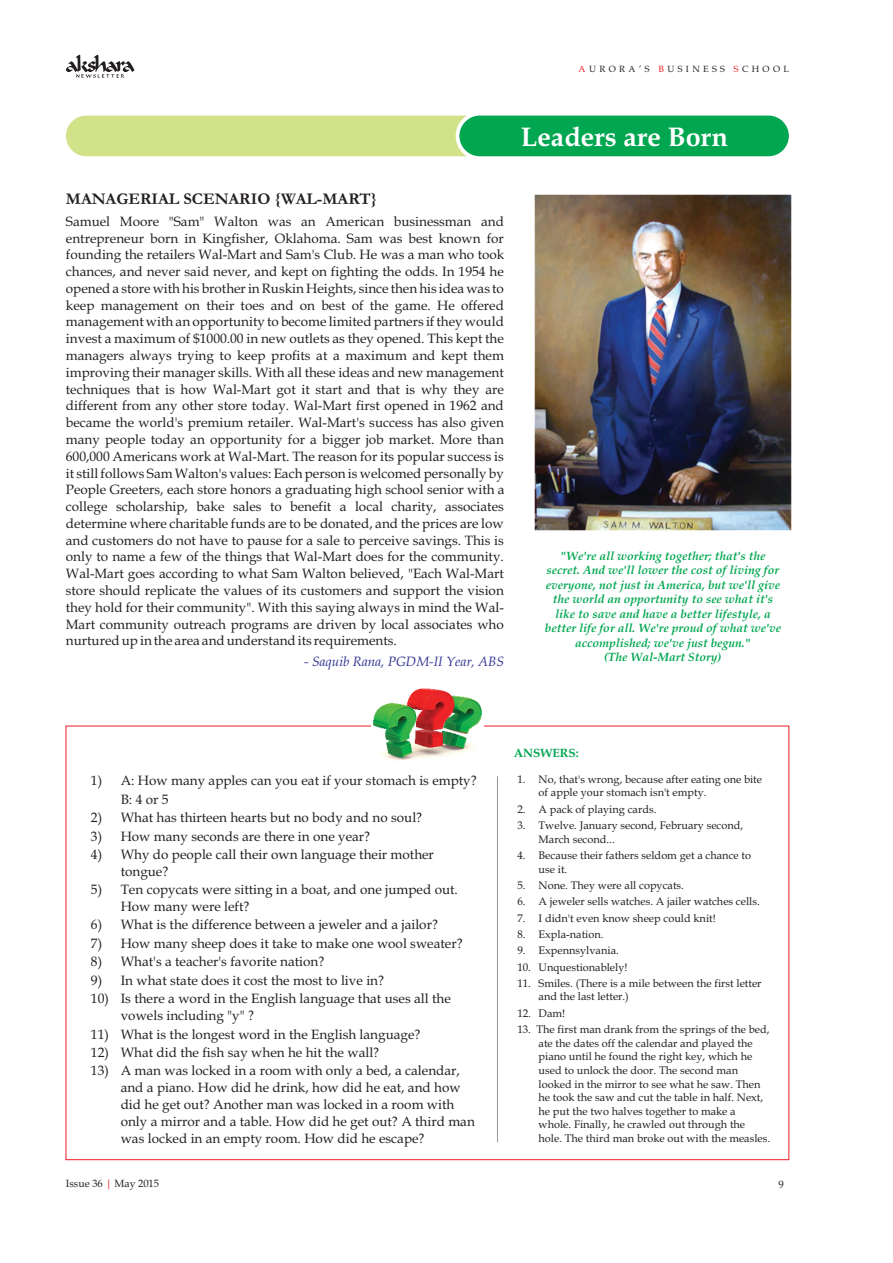
<style>
.page{position:relative;width:893px;height:1263px;background:#fff}
.page>*{position:absolute;margin:0;border:0;box-sizing:border-box;transform-origin:0 0}
.t1{font:700 27px "Book Antiqua";color:#fff}
.t2{font:700 16.5px "Garamond";color:#231f20}
.t3{font:13.5px/16.8px "Book Antiqua";color:#231f20}
.t4{font:italic 13.5px "Book Antiqua";color:#2e3092}
.t5{font:italic 700 12px/14.4px "Book Antiqua";color:#00a650;text-align:center}
.t6{font:700 12px "Book Antiqua";color:#00a650}
.t7{font:10.95px/13.6px "Book Antiqua";color:#231f20}
.t8{font:10.5px "Book Antiqua";color:#231f20}
.t9{font:9px "Book Antiqua";letter-spacing:.375em;color:#231f20}
.s1{color:#ed1c24}
</style>
<div class="page">
<div style="left:66px;top:116px;width:444px;height:40px;background:#d2e288;border-radius:20px"></div>
<div style="left:456px;top:112px;width:337px;height:48px;border:7px solid #fff;border-radius:20px"></div>
<div style="left:459px;top:116px;width:330px;height:40px;background:#00a650;border-radius:20px"></div>
<svg style="left:66px;top:55px;width:69px;height:23px"></svg>
<img style="left:535px;top:194px;width:256px;height:337px">
<img style="left:373px;top:688px;width:109px;height:72px">
<hr style="left:497px;top:776px;width:1px;height:366px;background:#949698">
<p class="t9" style="left:579px;top:65px;width:212px"><span class="s1">A</span>URORA’S <span class="s1">B</span>USINESS <span class="s1">S</span>CHOOL</p>
<h1 class="t1" style="left:521px;top:126px;width:209px">Leaders are Born</h1>
<p class="t2" style="left:66px;top:193px;width:313px">MANAGERIAL SCENARIO {WAL-MART}</p>
<p class="t3" style="left:66px;top:214px;width:440px;text-align:justify">Samuel Moore "Sam" Walton was an American businessman and entrepreneur born in Kingfisher, Oklahoma. Sam was best known for founding the retailers Wal-Mart and Sam's Club. He was a man who took chances, and never said never, and kept on fighting the odds. In 1954 he opened a store with his brother in Ruskin Heights, since then his idea was to keep management on their toes and on best of the game. He offered management with an opportunity to become limited partners if they would invest a maximum of $1000.00 in new outlets as they opened. This kept the managers always trying to keep profits at a maximum and kept them improving their manager skills. With all these ideas and new management techniques that is how Wal-Mart got it start and that is why they are different from any other store today. Wal-Mart first opened in 1962 and became the world's premium retailer. Wal-Mart's success has also given many people today an opportunity for a bigger job market. More than 600,000 Americans work at Wal-Mart. The reason for its popular success is it still follows Sam Walton's values: Each person is welcomed personally by People Greeters, each store honors a graduating high school senior with a college scholarship, bake sales to benefit a local charity, associates determine where charitable funds are to be donated, and the prices are low and customers do not have to pause for a sale to perceive savings. This is only to name a few of the things that Wal-Mart does for the community.<br>Wal-Mart goes according to what Sam Walton believed, "Each Wal-Mart store should replicate the values of its customers and support the vision they hold for their community". With this saying always in mind the Wal-Mart community outreach programs are driven by local associates who nurtured up in the area and understand its requirements.</p>
<p class="t4" style="left:304px;top:656px;width:201px">- Saquib Rana, PGDM-II Year, ABS</p>
<p class="t5" style="left:545px;top:550px;width:238px">"We're all working together; that's the secret. And we'll lower the cost of living for everyone, not just in America, but we'll give the world an opportunity to see what it's like to save and have a better lifestyle, a better life for all. We're proud of what we've accomplished; we've just begun."<br>(The Wal-Mart Story)</p>
<p class="t3" style="left:121px;top:773px;width:358px;line-height:18.5px;text-indent:-30px">1) A: How many apples can you eat if your stomach is empty?<br>B: 4 or 5</p>
<p class="t3" style="left:91px;top:811px;width:333px">2) What has thirteen hearts but no body and no soul?</p>
<p class="t3" style="left:91px;top:829px;width:281px">3) How many seconds are there in one year?</p>
<p class="t3" style="left:121px;top:847px;width:315px;text-indent:-30px">4) Why do people call their own language their mother tongue?</p>
<p class="t3" style="left:121px;top:883px;width:339px;text-indent:-30px">5) Ten copycats were sitting in a boat, and one jumped out.<br>How many were left?</p>
<p class="t3" style="left:91px;top:918px;width:349px">6) What is the difference between a jeweler and a jailor?</p>
<p class="t3" style="left:91px;top:936px;width:373px">7) How many sheep does it take to make one wool sweater?</p>
<p class="t3" style="left:91px;top:955px;width:235px">8) What's a teacher's favorite nation?</p>
<p class="t3" style="left:91px;top:973px;width:295px">9) In what state does it cost the most to live in?</p>
<p class="t3" style="left:121px;top:992px;width:332px;text-indent:-30px">10) Is there a word in the English language that uses all the vowels including "y" ?</p>
<p class="t3" style="left:91px;top:1027px;width:331px">11) What is the longest word in the English language?</p>
<p class="t3" style="left:91px;top:1045px;width:290px">12) What did the fish say when he hit the wall?</p>
<p class="t3" style="left:121px;top:1064px;width:356px;text-indent:-30px">13) A man was locked in a room with only a bed, a calendar, and a piano. How did he drink, how did he eat, and how did he get out? Another man was locked in a room with only a mirror and a table. How did he get out? A third man was locked in an empty room. How did he escape?</p>
<p class="t6" style="left:514px;top:748px;width:66px">ANSWERS:</p>
<p class="t7" style="left:539px;top:773px;width:225px;text-indent:-21px">1. No, that's wrong, because after eating one bite of apple your stomach isn't empty.</p>
<p class="t7" style="left:517px;top:803px;width:141px">2. A pack of playing cards.</p>
<p class="t7" style="left:539px;top:820px;width:206px;text-indent:-21px">3. Twelve. January second, February second,<br>March second...</p>
<p class="t7" style="left:539px;top:850px;width:214px;text-indent:-21px">4. Because their fathers seldom get a chance to use it.</p>
<p class="t7" style="left:517px;top:880px;width:168px">5. None. They were all copycats.</p>
<p class="t7" style="left:517px;top:896px;width:244px">6. A jeweler sells watches. A jailer watches cells.</p>
<p class="t7" style="left:517px;top:912px;width:200px">7. I didn't even know sheep could knit!</p>
<p class="t7" style="left:517px;top:928px;width:88px">8. Expla-nation.</p>
<p class="t7" style="left:517px;top:945px;width:103px">9. Expennsylvania.</p>
<p class="t7" style="left:517px;top:961px;width:112px">10. Unquestionablely!</p>
<p class="t7" style="left:539px;top:977px;width:225px;text-indent:-21px">11. Smiles. (There is a mile between the first letter and the last letter.)</p>
<p class="t7" style="left:517px;top:1007px;width:49px">12. Dam!</p>
<p class="t7" style="left:539px;top:1024px;width:233px;text-indent:-21px">13. The first man drank from the springs of the bed, ate the dates off the calendar and played the piano until he found the right key, which he used to unlock the door. The second man looked in the mirror to see what he saw. Then he took the saw and cut the table in half. Next, he put the two halves together to make a whole. Finally, he crawled out through the hole. The third man broke out with the measles.</p>
<p class="t8" style="left:66px;top:1179px;width:95px">Issue 36 <span class="s1">|</span> May 2015</p>
<p class="t8" style="left:778px;top:1181px;width:7px">9</p>
</div>
